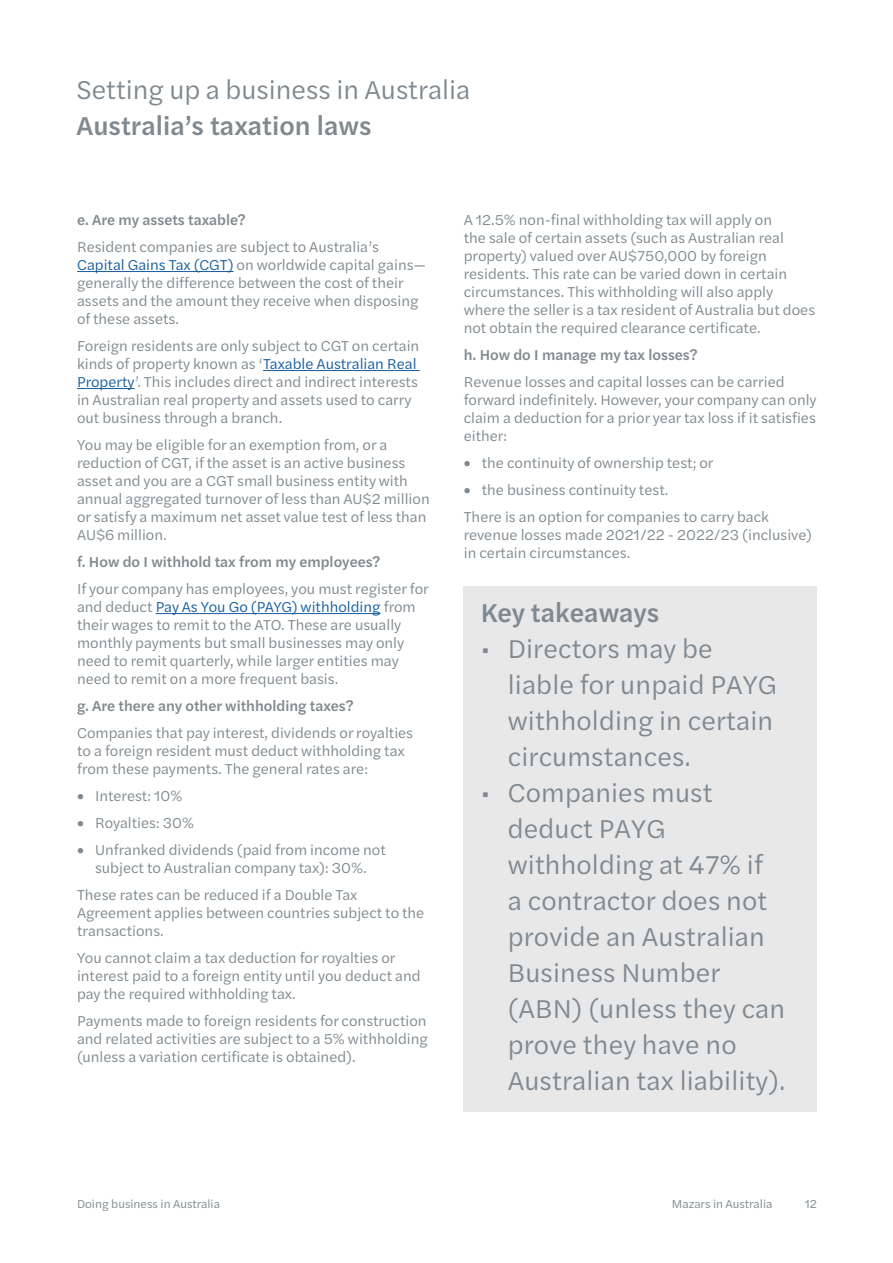
<style>
.page{position:relative;width:893px;height:1263px;background:#fff}
.page>*{position:absolute;margin:0;border:0;box-sizing:border-box;transform-origin:0 0}
.Page_title{font:27px/36px "Halyard Text";letter-spacing:.005em;color:#808990}
.Page_subtitle{font:500 27px "Halyard Text";color:#808990}
.Body_text{font:15px/18px "Halyard Text";color:#808990}
.Body_text-2{font:500 15px "Halyard Text";color:#808990}
.t1{font:12px "Halyard Text";color:#808990}
.s1{color:#175d9e}
</style>
<div class="page">
<hr style="left:77px;top:271px;width:157px;height:1px;background:#175d9e">
<hr style="left:263px;top:370px;width:157px;height:1px;background:#175d9e">
<hr style="left:77px;top:388px;width:58px;height:1px;background:#175d9e">
<hr style="left:156px;top:613px;width:225px;height:1px;background:#175d9e">
<div style="left:464px;top:587px;width:353px;height:525px;background:#e8e8e9"></div>
<p class="Page_title" style="left:77px;top:71px;width:395px">Setting up a business in Australia</p>
<p class="Page_subtitle" style="left:77px;top:106px;width:297px">Australia’s taxation laws</p>
<p class="Body_text-2" style="left:77px;top:209px;width:170px">e. Are my assets taxable?</p>
<p class="Body_text" style="left:77px;top:237px;width:350px">Resident companies are subject to Australia’s <span class="s1">Capital Gains Tax (CGT)</span> on worldwide capital gains— generally the difference between the cost of their assets and the amount they receive when disposing of these assets.</p>
<p class="Body_text" style="left:77px;top:336px;width:344px">Foreign residents are only subject to CGT on certain kinds of property known as ‘<span class="s1">Taxable Australian Real Property</span>’. This includes direct and indirect interests in Australian real property and assets used to carry out business through a branch.</p>
<p class="Body_text" style="left:77px;top:435px;width:354px">You may be eligible for an exemption from, or a reduction of CGT, if the asset is an active business asset and you are a CGT small business entity with annual aggregated turnover of less than AU$2 million or satisfy a maximum net asset value test of less than AU$6 million.</p>
<p class="Body_text-2" style="left:77px;top:551px;width:305px">f. How do I withhold tax from my employees?</p>
<p class="Body_text" style="left:77px;top:579px;width:353px">If your company has employees, you must register for and deduct <span class="s1">Pay As You Go (PAYG) withholding</span> from their wages to remit to the ATO. These are usually monthly payments but small businesses may only need to remit quarterly, while larger entities may need to remit on a more frequent basis.</p>
<p class="Body_text-2" style="left:77px;top:695px;width:278px">g. Are there any other withholding taxes?</p>
<p class="Body_text" style="left:77px;top:723px;width:338px">Companies that pay interest, dividends or royalties to a foreign resident must deduct withholding tax from these payments. The general rates are:</p>
<p class="Body_text" style="left:77px;top:786px;width:107px">• Interest: 10%</p>
<p class="Body_text" style="left:77px;top:813px;width:118px">• Royalties: 30%</p>
<p class="Body_text" style="left:77px;top:840px;width:310px;text-align:center">• Unfranked dividends (paid from income not subject to Australian company tax): 30%.</p>
<p class="Body_text" style="left:77px;top:885px;width:349px">These rates can be reduced if a Double Tax<br>Agreement applies between countries subject to the transactions.</p>
<p class="Body_text" style="left:77px;top:948px;width:345px">You cannot claim a tax deduction for royalties or interest paid to a foreign entity until you deduct and pay the required withholding tax.</p>
<p class="Body_text" style="left:77px;top:1011px;width:352px;text-align:justify">Payments made to foreign residents for construction and related activities are subject to a 5% withholding (unless a variation certificate is obtained).</p>
<p class="Body_text" style="left:464px;top:210px;width:353px">A 12.5% non-final withholding tax will apply on<br>the sale of certain assets (such as Australian real property) valued over AU$750,000 by foreign residents. This rate can be varied down in certain circumstances. This withholding will also apply where the seller is a tax resident of Australia but does not obtain the required clearance certificate.</p>
<p class="Body_text-2" style="left:464px;top:344px;width:235px">h. How do I manage my tax losses?</p>
<p class="Body_text" style="left:464px;top:372px;width:354px">Revenue losses and capital losses can be carried forward indefinitely. However, your company can only claim a deduction for a prior year tax loss if it satisfies either:</p>
<p class="Body_text" style="left:464px;top:453px;width:251px">• the continuity of ownership test; or</p>
<p class="Body_text" style="left:464px;top:480px;width:206px">• the business continuity test.</p>
<p class="Body_text" style="left:464px;top:507px;width:350px">There is an option for companies to carry back revenue losses made 2021/22 - 2022/23 (inclusive) in certain circumstances.</p>
<p class="Page_subtitle" style="left:481px;top:593px;width:180px">Key takeaways</p>
<p class="Page_title" style="left:508px;top:629px;width:271px;text-indent:-27px">• Directors may be liable for unpaid PAYG withholding in certain circumstances.</p>
<p class="Page_title" style="left:508px;top:773px;width:279px;text-indent:-27px">• Companies must deduct PAYG withholding at 47% if<br>a contractor does not provide an Australian<br>Business Number (ABN) (unless they can prove they have no<br>Australian tax liability).</p>
<p class="t1" style="left:77px;top:1195px;width:144px">Doing business in Australia</p>
<p class="t1" style="left:672px;top:1195px;width:102px">Mazars in Australia</p>
<p class="t1" style="left:805px;top:1195px;width:14px">12</p>
</div>
